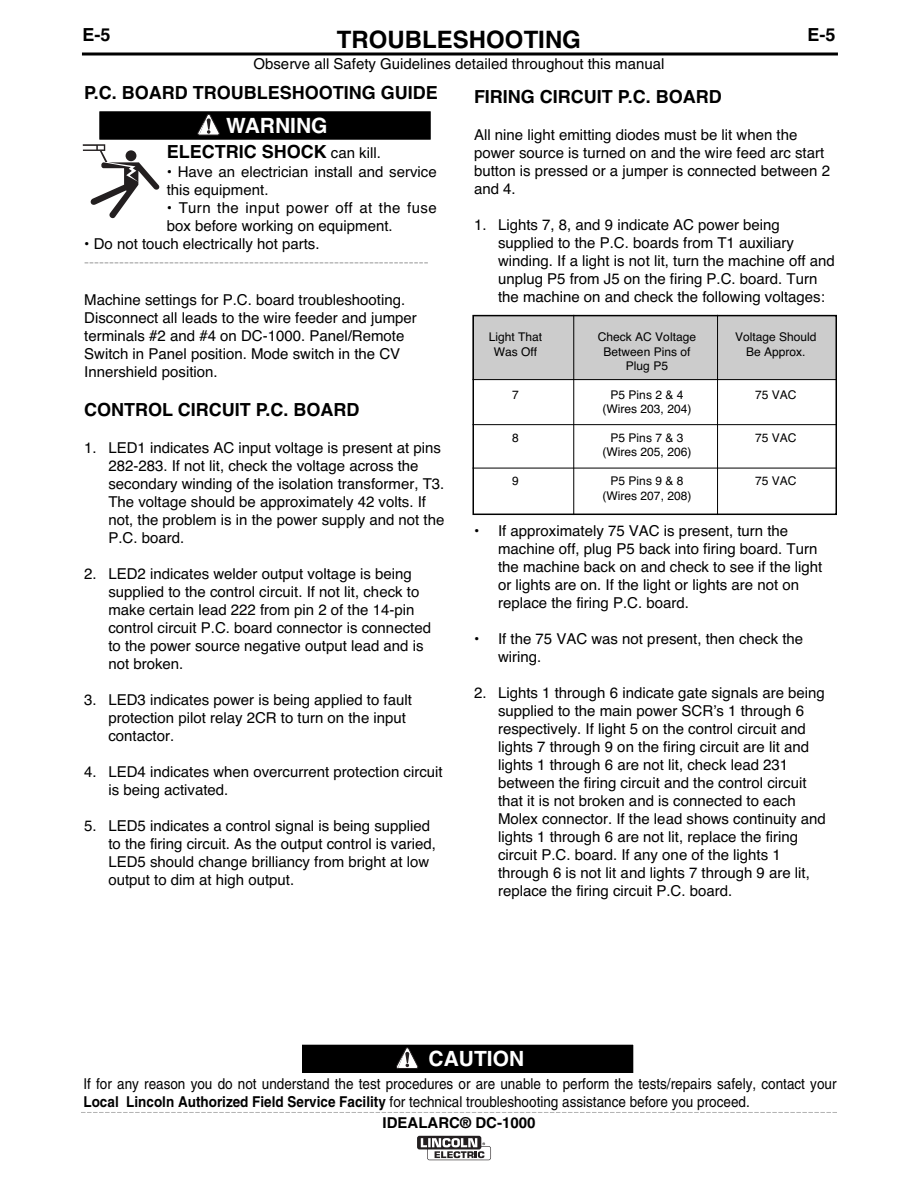
<style>
.page{position:relative;width:918px;height:1188px;background:#fff}
.page>*{position:absolute;margin:0;border:0;box-sizing:border-box;transform-origin:0 0}
.t1{font:700 24px "Helvetica LT Std";color:#000}
.t2{font:700 21px "Helvetica LT Std";color:#fff}
.t3{font:700 21px "Helvetica";color:#fff}
.t4{font:700 18px "Helvetica";color:#000}
.t5{font:700 18px "Helvetica LT Std";color:#000}
.t6{font:15px/18px "Helvetica";color:#000}
.t7{font:15px/18px "Helvetica LT Std";color:#000;scale:.9 1}
.t8{font:15px "Helvetica";color:#b3b3b3}
.t9{font:15px "Helvetica LT Std";color:#000}
.t10{font:700 15px "Helvetica LT Std";color:#000}
.t11{font:12px "Helvetica";color:#000}
.s1{font-weight:400;font-size:15px}
.s2{font-weight:700}
</style>
<div class="page">
<svg style="left:82px;top:52px;width:756px;height:4px;background:#3f3f3f"></svg>
<svg style="left:417px;top:1136px;width:74px;height:24px"></svg>
<div style="left:302px;top:1045px;width:331px;height:28px;background:#000"></div>
<div style="left:299px;top:1042px;width:337px;height:34px;border:3px solid #fff"></div>
<svg style="left:396px;top:1048px;width:22px;height:21px"></svg>
<svg style="left:81px;top:1112px;width:756px;height:1px"></svg>
<svg style="left:83px;top:144px;width:76px;height:74px"></svg>
<div style="left:99px;top:111px;width:332px;height:29px;background:#000"></div>
<div style="left:96px;top:108px;width:338px;height:35px;border:3px solid #fff"></div>
<svg style="left:198px;top:114px;width:21px;height:21px"></svg>
<div style="left:472px;top:315px;width:365px;height:64px;background:#ccc"></div>
<div style="left:472px;top:315px;width:365px;height:200px;border:2px solid #000"></div>
<hr style="left:573px;top:315px;width:1px;height:200px;background:#000">
<hr style="left:717px;top:315px;width:1px;height:200px;background:#000">
<hr style="left:472px;top:379px;width:365px;height:1px;background:#000">
<hr style="left:472px;top:424px;width:365px;height:1px;background:#000">
<hr style="left:472px;top:468px;width:365px;height:1px;background:#000">
<p class="t5" style="left:82px;top:29px;width:30px">E-5</p>
<h1 class="t1" style="left:337px;top:31px;width:246px">TROUBLESHOOTING</h1>
<p class="t5" style="left:807px;top:29px;width:30px">E-5</p>
<p class="t9" style="left:253px;top:58px;width:413px">Observe all Safety Guidelines detailed throughout this manual</p>
<p class="t4" style="left:84px;top:82px;width:355px">P.C. BOARD TROUBLESHOOTING GUIDE</p>
<h2 class="t3" style="left:226px;top:114px;width:103px">WARNING</h2>
<p class="t4" style="left:167px;top:141px;width:216px">ELECTRIC SHOCK <span class="s1">can kill.</span></p>
<p class="t6" style="left:167px;top:163px;width:271px">• Have an electrician install and service this equipment.</p>
<p class="t6" style="left:167px;top:199px;width:271px">• Turn the input power off at the fuse box before working on equipment.</p>
<p class="t6" style="left:84px;top:235px;width:237px">• Do not touch electrically hot parts.</p>
<p class="t8" style="left:84px;top:253px;width:346px">---------------------------------------------------------------------</p>
<p class="t6" style="left:84px;top:291px;width:334px">Machine settings for P.C. board troubleshooting.<br>Disconnect all leads to the wire feeder and jumper terminals #2 and #4 on DC-1000. Panel/Remote Switch in Panel position. Mode switch in the CV Innershield position.</p>
<p class="t4" style="left:84px;top:399px;width:277px">CONTROL CIRCUIT P.C. BOARD</p>
<p class="t6" style="left:108px;top:439px;width:338px;text-indent:-24px">1. LED1 indicates AC input voltage is present at pins 282-283. If not lit, check the voltage across the secondary winding of the isolation transformer, T3.<br>The voltage should be approximately 42 volts. If not, the problem is in the power supply and not the P.C. board.</p>
<p class="t6" style="left:108px;top:565px;width:324px;text-indent:-24px">2. LED2 indicates welder output voltage is being supplied to the control circuit. If not lit, check to make certain lead 222 from pin 2 of the 14-pin control circuit P.C. board connector is connected to the power source negative output lead and is not broken.</p>
<p class="t6" style="left:108px;top:691px;width:305px;text-indent:-24px">3. LED3 indicates power is being applied to fault protection pilot relay 2CR to turn on the input contactor.</p>
<p class="t6" style="left:108px;top:763px;width:336px;text-indent:-24px">4. LED4 indicates when overcurrent protection circuit is being activated.</p>
<p class="t6" style="left:108px;top:817px;width:329px;text-indent:-24px">5. LED5 indicates a control signal is being supplied to the firing circuit. As the output control is varied, LED5 should change brilliancy from bright at low output to dim at high output.</p>
<p class="t4" style="left:474px;top:86px;width:249px">FIRING CIRCUIT P.C. BOARD</p>
<p class="t6" style="left:474px;top:126px;width:358px">All nine light emitting diodes must be lit when the power source is turned on and the wire feed arc start button is pressed or a jumper is connected between 2 and 4.</p>
<p class="t6" style="left:498px;top:216px;width:338px;text-indent:-24px">1. Lights 7, 8, and 9 indicate AC power being supplied to the P.C. boards from T1 auxiliary winding. If a light is not lit, turn the machine off and unplug P5 from J5 on the firing P.C. board. Turn the machine on and check the following voltages:</p>
<p class="t11" style="left:489px;top:330px;width:55px">Light That</p>
<p class="t11" style="left:598px;top:330px;width:100px">Check AC Voltage</p>
<p class="t11" style="left:735px;top:330px;width:83px">Voltage Should</p>
<p class="t11" style="left:494px;top:345px;width:45px">Was Off</p>
<p class="t11" style="left:604px;top:345px;width:88px">Between Pins of</p>
<p class="t11" style="left:746px;top:345px;width:61px">Be Approx.</p>
<p class="t11" style="left:626px;top:359px;width:44px">Plug P5</p>
<p class="t11" style="left:512px;top:388px;width:8px">7</p>
<p class="t11" style="left:611px;top:388px;width:74px">P5 Pins 2 &amp; 4</p>
<p class="t11" style="left:755px;top:388px;width:43px">75 VAC</p>
<p class="t11" style="left:603px;top:402px;width:90px">(Wires 203, 204)</p>
<p class="t11" style="left:512px;top:431px;width:8px">8</p>
<p class="t11" style="left:611px;top:431px;width:74px">P5 Pins 7 &amp; 3</p>
<p class="t11" style="left:755px;top:431px;width:43px">75 VAC</p>
<p class="t11" style="left:603px;top:445px;width:90px">(Wires 205, 206)</p>
<p class="t11" style="left:512px;top:474px;width:8px">9</p>
<p class="t11" style="left:611px;top:474px;width:74px">P5 Pins 9 &amp; 8</p>
<p class="t11" style="left:755px;top:474px;width:43px">75 VAC</p>
<p class="t11" style="left:603px;top:489px;width:90px">(Wires 207, 208)</p>
<p class="t6" style="left:498px;top:522px;width:326px;text-indent:-24px">• If approximately 75 VAC is present, turn the machine off, plug P5 back into firing board. Turn the machine back on and check to see if the light or lights are on. If the light or lights are not on replace the firing P.C. board.</p>
<p class="t6" style="left:498px;top:630px;width:307px;text-indent:-24px">• If the 75 VAC was not present, then check the wiring.</p>
<p class="t6" style="left:498px;top:684px;width:329px;text-indent:-24px">2. Lights 1 through 6 indicate gate signals are being supplied to the main power SCR’s 1 through 6 respectively. If light 5 on the control circuit and lights 7 through 9 on the firing circuit are lit and lights 1 through 6 are not lit, check lead 231 between the firing circuit and the control circuit that it is not broken and is connected to each Molex connector. If the lead shows continuity and lights 1 through 6 are not lit, replace the firing circuit P.C. board. If any one of the lights 1 through 6 is not lit and lights 7 through 9 are lit, replace the firing circuit P.C. board.</p>
<h2 class="t2" style="left:429px;top:1051px;width:97px">CAUTION</h2>
<p class="t7" style="left:83px;top:1077px;width:838px">If for any reason you do not understand the test procedures or are unable to perform the tests/repairs safely, contact your<br><span class="s2">Local Lincoln Authorized Field Service Facility</span> for technical troubleshooting assistance before you proceed.</p>
<p class="t10" style="left:383px;top:1118px;width:154px">IDEALARC® DC-1000</p>
</div>
